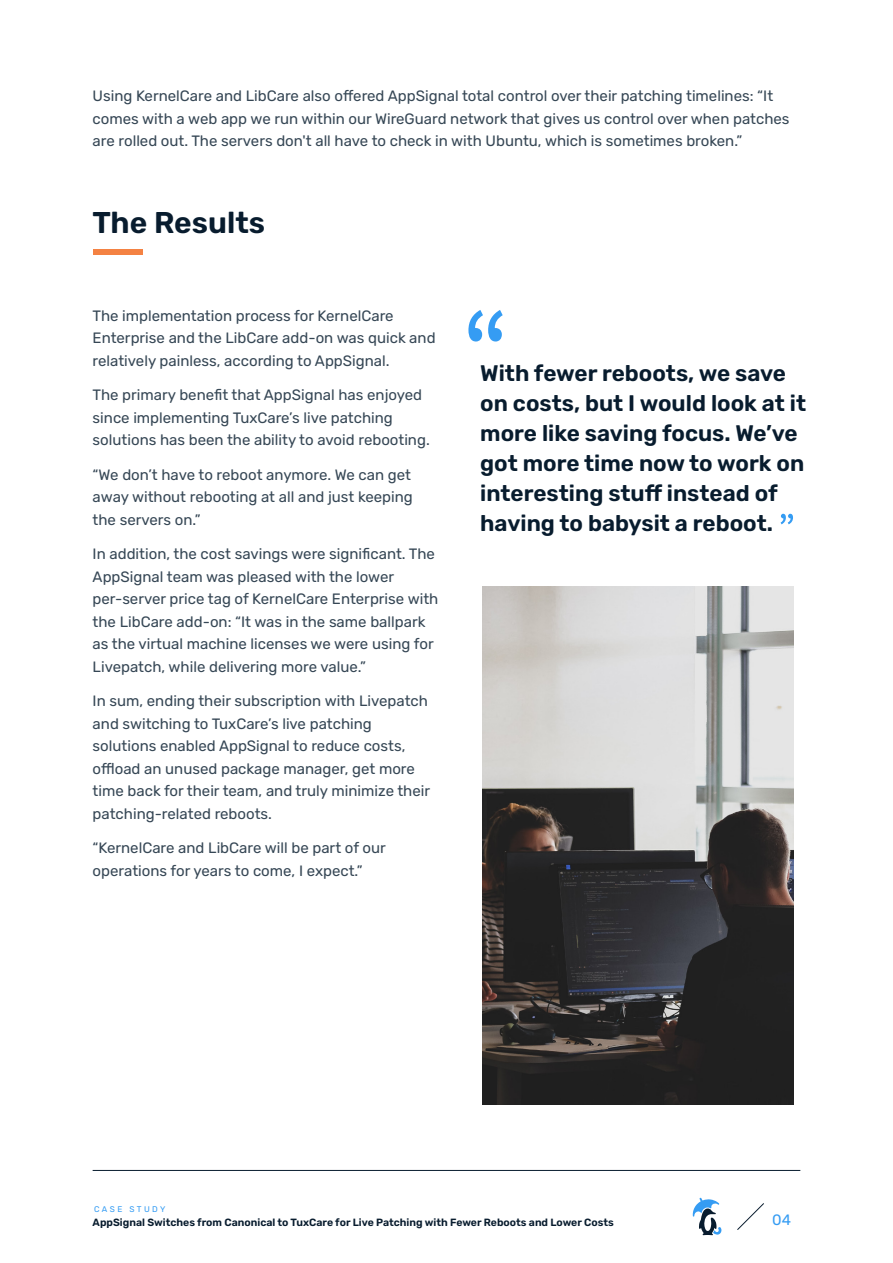
<style>
.page{position:relative;width:893px;height:1263px;background:#fff}
.page>*{position:absolute;margin:0;border:0;box-sizing:border-box;transform-origin:0 0}
.t1{font:600 30px "Rubik";color:#081c2e}
.t2{font:600 22.5px/30px "Rubik";color:#081c2e}
.t3{font:15px/22.5px "Rubik";color:#364755}
.t4{font:15px "Rubik";color:#359cf3}
.t5{font:600 10.5px "Rubik";color:#081c2e}
.t6{font:8.25px "Rubik";letter-spacing:.295em;color:#359cf3}
</style>
<div class="page">
<hr style="left:93px;top:1170px;width:707px;height:1px;background:#081c2e">
<svg style="left:693px;top:1198px;width:28px;height:37px"></svg>
<svg style="left:737px;top:1203px;width:27px;height:27px"></svg>
<div style="left:93px;top:249px;width:50px;height:6px;background:#f48243"></div>
<svg style="left:468px;top:310px;width:35px;height:31px"></svg>
<svg style="left:781px;top:514px;width:12px;height:10px"></svg>
<img style="left:483px;top:586px;width:310px;height:518px">
<p class="t3" style="left:93px;top:85px;width:698px">Using KernelCare and LibCare also offered AppSignal total control over their patching timelines: “It comes with a web app we run within our WireGuard network that gives us control over when patches are rolled out. The servers don't all have to check in with Ubuntu, which is sometimes broken.”</p>
<h1 class="t1" style="left:93px;top:206px;width:174px">The Results</h1>
<p class="t3" style="left:93px;top:305px;width:344px">The implementation process for KernelCare<br>Enterprise and the LibCare add-on was quick and relatively painless, according to AppSignal.</p>
<p class="t3" style="left:93px;top:384px;width:339px">The primary benefit that AppSignal has enjoyed since implementing TuxCare’s live patching solutions has been the ability to avoid rebooting.</p>
<p class="t3" style="left:93px;top:464px;width:322px">“We don’t have to reboot anymore. We can get away without rebooting at all and just keeping the servers on.”</p>
<p class="t3" style="left:93px;top:543px;width:347px">In addition, the cost savings were significant. The AppSignal team was pleased with the lower per-server price tag of KernelCare Enterprise with the LibCare add-on: “It was in the same ballpark as the virtual machine licenses we were using for Livepatch, while delivering more value.”</p>
<p class="t3" style="left:93px;top:690px;width:339px">In sum, ending their subscription with Livepatch and switching to TuxCare’s live patching solutions enabled AppSignal to reduce costs, offload an unused package manager, get more time back for their team, and truly minimize their patching-related reboots.</p>
<p class="t3" style="left:93px;top:837px;width:295px">“KernelCare and LibCare will be part of our operations for years to come, I expect.”</p>
<h2 class="t2" style="left:480px;top:359px;width:327px">With fewer reboots, we save on costs, but I would look at it more like saving focus. We’ve got more time now to work on interesting stuff instead of having to babysit a reboot.</h2>
<p class="t6" style="left:94px;top:1204px;width:73px">CASE STUDY</p>
<p class="t5" style="left:93px;top:1216px;width:523px">AppSignal Switches from Canonical to TuxCare for Live Patching with Fewer Reboots and Lower Costs</p>
<p class="t4" style="left:772px;top:1211px;width:20px">04</p>
</div>
